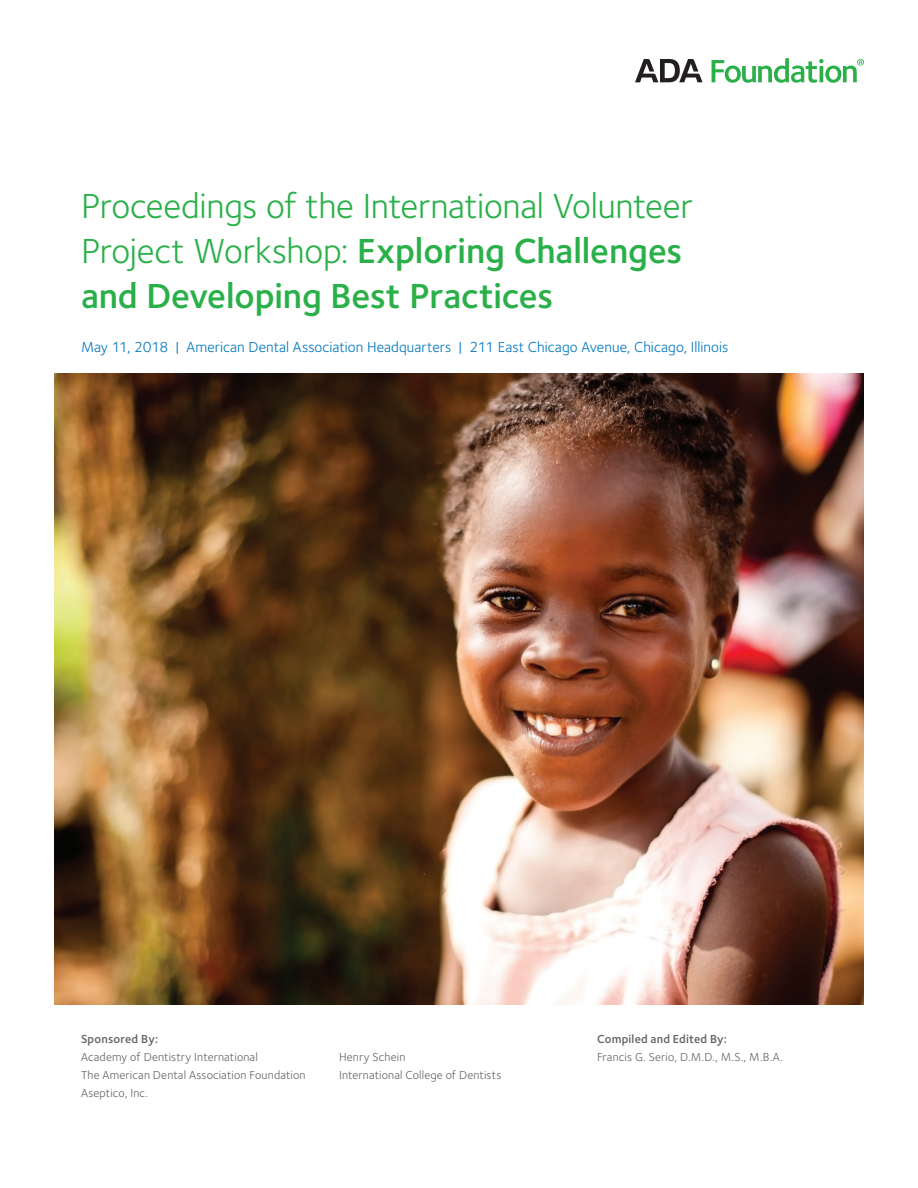
<style>
.page{position:relative;width:918px;height:1188px;background:#fff}
.page>*{position:absolute;margin:0;border:0;box-sizing:border-box;transform-origin:0 0}
.Section_Head{font:36px/45px "Foundry Sterling";letter-spacing:-.01em;color:#2ab049}
.t1{font:15px "Foundry Sterling";letter-spacing:.005em;color:#0076be}
.t2{font:12px "Foundry Sterling";letter-spacing:.015em;color:#636366}
.t3{font:600 12px "Foundry Sterling";letter-spacing:.015em;color:#636366}
.s1{font-weight:600}
</style>
<div class="page">
<img style="left:54px;top:374px;width:810px;height:630px">
<svg style="left:635px;top:59px;width:68px;height:23px"></svg>
<svg style="left:712px;top:58px;width:152px;height:25px"></svg>
<p class="Section_Head" style="left:81px;top:182px;width:613px">Proceedings of the International Volunteer<br>Project Workshop: <span class="s1">Exploring Challenges and Developing Best Practices</span></p>
<p class="t1" style="left:81px;top:337px;width:649px">May 11, 2018 | American Dental Association Headquarters | 211 East Chicago Avenue, Chicago, Illinois</p>
<p class="t3" style="left:81px;top:1030px;width:79px">Sponsored By:</p>
<p class="t2" style="left:81px;top:1048px;width:178px">Academy of Dentistry International</p>
<p class="t2" style="left:81px;top:1066px;width:226px">The American Dental Association Foundation</p>
<p class="t2" style="left:81px;top:1084px;width:69px">Aseptico, Inc.</p>
<p class="t2" style="left:339px;top:1048px;width:68px">Henry Schein</p>
<p class="t2" style="left:339px;top:1066px;width:164px">International College of Dentists</p>
<p class="t3" style="left:597px;top:1030px;width:132px">Compiled and Edited By:</p>
<p class="t2" style="left:597px;top:1048px;width:188px">Francis G. Serio, D.M.D., M.S., M.B.A.</p>
</div>
